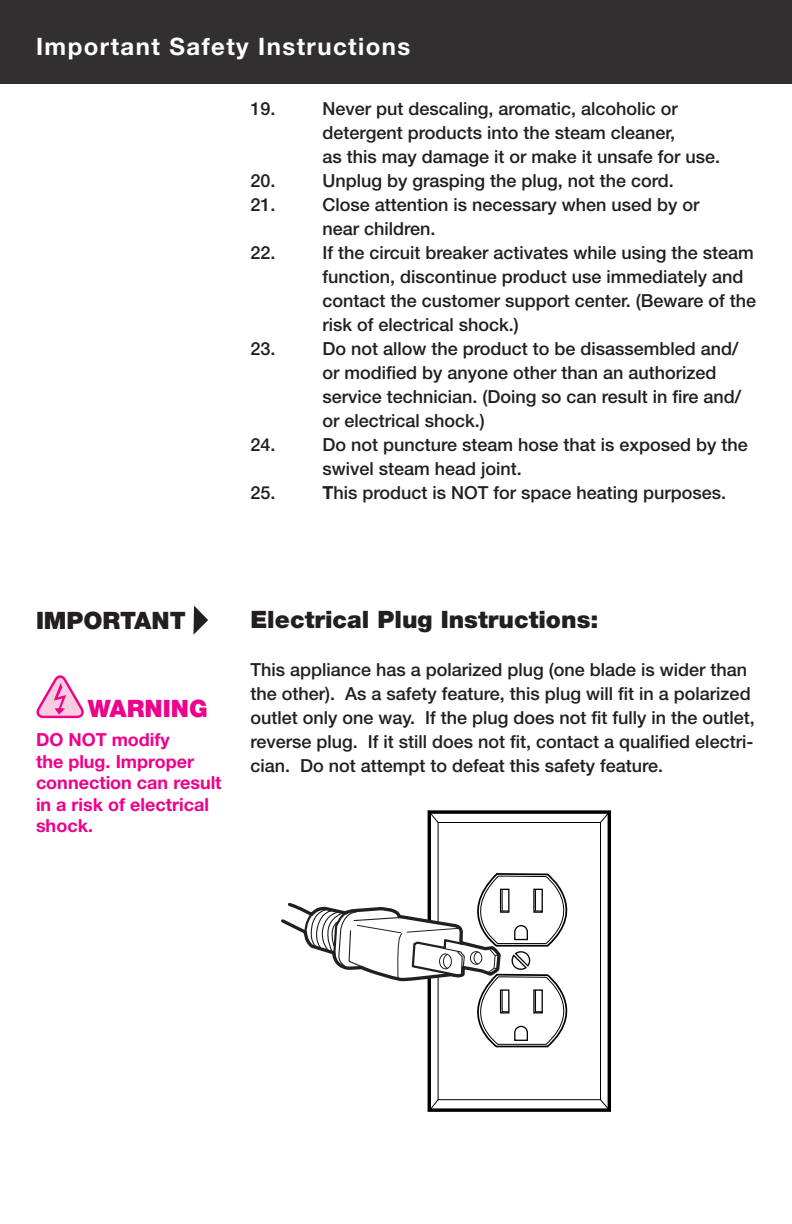
<style>
.page{position:relative;width:792px;height:1224px;background:#fff}
.page>*{position:absolute;margin:0;border:0;box-sizing:border-box;transform-origin:0 0}
.t1{font:900 24px "Helvetica Neue LT Std";color:#231f20}
.t2{font:700 24px "Helvetica Neue LT Std";letter-spacing:.06em;color:#fff}
.t3{font:900 24px "Helvetica Neue LT Std";color:#ed028c}
.t4{font:500 18px/24px "Helvetica Neue LT Std";color:#231f20}
.t5{font:700 18px/21.6px "Helvetica Neue LT Std";color:#ed028c}
.s1{font-weight:700}
</style>
<div class="page">
<div style="left:0;top:0;width:792px;height:84px;background:#312f30"></div>
<svg style="left:193px;top:606px;width:15px;height:29px"></svg>
<svg style="left:36px;top:675px;width:48px;height:44px"></svg>
<div style="left:428px;top:810px;width:183px;height:302px;border:3px solid #000"></div>
<div style="left:438px;top:822px;width:163px;height:278px;border:1px solid #000"></div>
<svg style="left:428px;top:810px;width:11px;height:13px"></svg>
<svg style="left:600px;top:811px;width:10px;height:12px"></svg>
<svg style="left:600px;top:1099px;width:9px;height:11px"></svg>
<svg style="left:429px;top:1099px;width:10px;height:11px"></svg>
<svg style="left:281px;top:872px;width:287px;height:176px"></svg>
<p class="t2" style="left:36px;top:32px;width:376px">Important Safety Instructions</p>
<p class="t4" style="left:250px;top:96px;width:27px">19.</p>
<p class="t4" style="left:322px;top:96px;width:399px">Never put descaling, aromatic, alcoholic or detergent products into the steam cleaner,<br>as this may damage it or make it unsafe for use.</p>
<p class="t4" style="left:250px;top:168px;width:27px">20.</p>
<p class="t4" style="left:322px;top:168px;width:353px">Unplug by grasping the plug, not the cord.</p>
<p class="t4" style="left:250px;top:192px;width:27px">21.</p>
<p class="t4" style="left:322px;top:192px;width:379px">Close attention is necessary when used by or near children.</p>
<p class="t4" style="left:250px;top:240px;width:27px">22.</p>
<p class="t4" style="left:322px;top:240px;width:435px">If the circuit breaker activates while using the steam function, discontinue product use immediately and contact the customer support center. (Beware of the risk of electrical shock.)</p>
<p class="t4" style="left:250px;top:336px;width:27px">23.</p>
<p class="t4" style="left:322px;top:336px;width:420px">Do not allow the product to be disassembled and/ or modified by anyone other than an authorized service technician. (Doing so can result in fire and/ or electrical shock.)</p>
<p class="t4" style="left:250px;top:432px;width:27px">24.</p>
<p class="t4" style="left:322px;top:432px;width:427px">Do not puncture steam hose that is exposed by the</p>
<p class="t4" style="left:322px;top:456px;width:201px">swivel steam head joint.</p>
<p class="t4" style="left:250px;top:480px;width:27px">25.</p>
<p class="t4" style="left:322px;top:480px;width:405px"><span class="s1">T</span>his product is NOT for space heating purposes.</p>
<p class="t1" style="left:36px;top:606px;width:151px">IMPORTANT</p>
<p class="t3" style="left:88px;top:694px;width:121px">WARNING</p>
<p class="t5" style="left:36px;top:728px;width:187px">DO NOT modify<br>the plug. Improper connection can result in a risk of electrical shock.</p>
<p class="t1" style="left:250px;top:605px;width:350px">Electrical Plug Instructions:</p>
<p class="t4" style="left:250px;top:657px;width:506px">This appliance has a polarized plug (one blade is wider than the other). As a safety feature, this plug will fit in a polarized outlet only one way. If the plug does not fit fully in the outlet, reverse plug. If it still does not fit, contact a qualified electri&shy;cian. Do not attempt to defeat this safety feature.</p>
</div>
